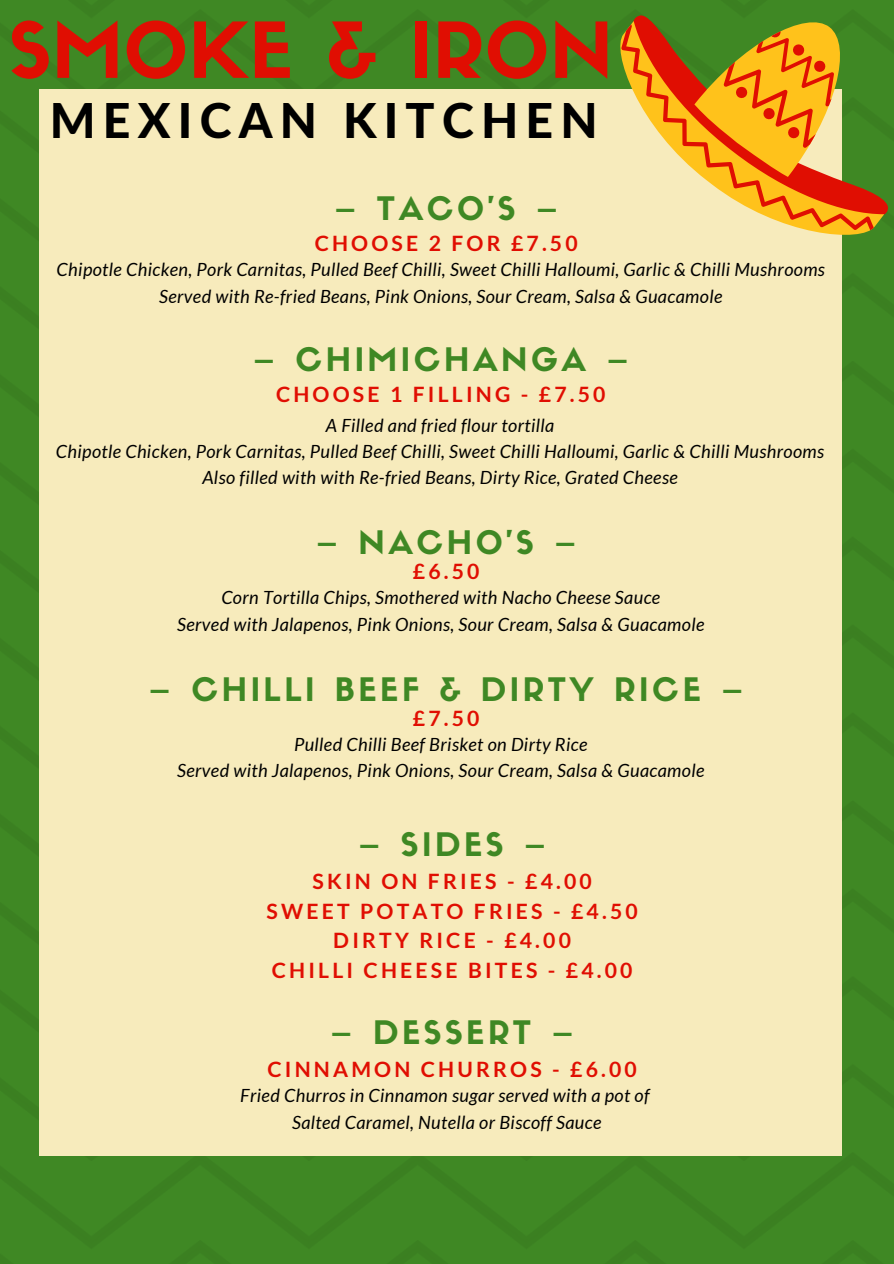
<style>
.page{position:relative;width:894px;height:1264px;background:#fff}
.page>*{position:absolute;margin:0;border:0;box-sizing:border-box;transform-origin:0 0}
.t1{font:75.6px "Sifonn Basic";letter-spacing:.01em;color:#e00e02}
.t2{font:800 48.15px "Lato Latin";letter-spacing:.15em;color:#000}
.t3{font:31.8px "Sifonn Basic";letter-spacing:.11em;color:#3f8824}
.t4{font:700 21.15px/29.5px "Lato";letter-spacing:.15em;color:#e00e02;text-align:center}
.t5{font:italic 18.15px "Lato";letter-spacing:.02em;color:#000}
</style>
<div class="page">
<div style="left:0;top:0;width:893px;height:1263px;background:#3f8824"></div>
<div style="left:39px;top:89px;width:801px;height:1066px;background:#f7ebbc"></div>
<div style="left:591px;top:0;width:302px;height:253px;background:#3f8824"></div>
<svg style="left:583px;top:21px;width:301px;height:258px"></svg>
<svg style="left:590px;top:24px;width:291px;height:246px"></svg>
<svg style="left:691px;top:0;width:184px;height:180px;background:#ae9424"></svg>
<h3 class="t1" style="left:9px;top:21px;width:604px">SMOKE &amp; IRON</h3>
<h4 class="t2" style="left:50px;top:99px;width:549px">MEXICAN KITCHEN</h4>
<h2 class="t3" style="left:334px;top:196px;width:225px">– TACO’S –</h2>
<p class="t4" style="left:314px;top:228px;width:264px">CHOOSE 2 FOR £7.50</p>
<h1 class="t5" style="left:57px;top:258px;width:769px">Chipotle Chicken, Pork Carnitas, Pulled Beef Chilli, Sweet Chilli Halloumi, Garlic &amp; Chilli Mushrooms</h1>
<p class="t5" style="left:159px;top:285px;width:564px">Served with Re-fried Beans, Pink Onions, Sour Cream, Salsa &amp; Guacamole</p>
<h3 class="t3" style="left:252px;top:347px;width:377px">– CHIMICHANGA –</h3>
<h3 class="t4" style="left:276px;top:379px;width:331px">CHOOSE 1 FILLING - £7.50</h3>
<h4 class="t5" style="left:326px;top:413px;width:230px">A Filled and fried flour tortilla</h4>
<h3 class="t5" style="left:56px;top:440px;width:769px">Chipotle Chicken, Pork Carnitas, Pulled Beef Chilli, Sweet Chilli Halloumi, Garlic &amp; Chilli Mushrooms</h3>
<h4 class="t5" style="left:202px;top:466px;width:477px">Also filled with with Re-fried Beans, Dirty Rice, Grated Cheese</h4>
<h3 class="t3" style="left:315px;top:530px;width:262px">– NACHO’S –</h3>
<h4 class="t4" style="left:413px;top:556px;width:68px">£6.50</h4>
<h3 class="t5" style="left:221px;top:586px;width:440px">Corn Tortilla Chips, Smothered with Nacho Cheese Sauce</h3>
<h4 class="t5" style="left:177px;top:612px;width:528px">Served with Jalapenos, Pink Onions, Sour Cream, Salsa &amp; Guacamole</h4>
<p class="t3" style="left:149px;top:677px;width:596px">– CHILLI BEEF &amp; DIRTY RICE –</p>
<h4 class="t4" style="left:413px;top:703px;width:68px">£7.50</h4>
<p class="t5" style="left:294px;top:733px;width:295px">Pulled Chilli Beef Brisket on Dirty Rice</p>
<p class="t5" style="left:177px;top:759px;width:528px">Served with Jalapenos, Pink Onions, Sour Cream, Salsa &amp; Guacamole</p>
<p class="t3" style="left:358px;top:831px;width:190px">– SIDES –</p>
<p class="t4" style="left:266px;top:866px;width:373px">SKIN ON FRIES - £4.00<br>SWEET POTATO FRIES - £4.50<br>DIRTY RICE - £4.00<br>CHILLI CHEESE BITES - £4.00</p>
<p class="t3" style="left:330px;top:1019px;width:245px">– DESSERT –</p>
<p class="t4" style="left:267px;top:1054px;width:371px">CINNAMON CHURROS - £6.00</p>
<p class="t5" style="left:240px;top:1084px;width:410px">Fried Churros in Cinnamon sugar served with a pot of</p>
<p class="t5" style="left:292px;top:1110px;width:310px">Salted Caramel, Nutella or Biscoff Sauce</p>
</div>
